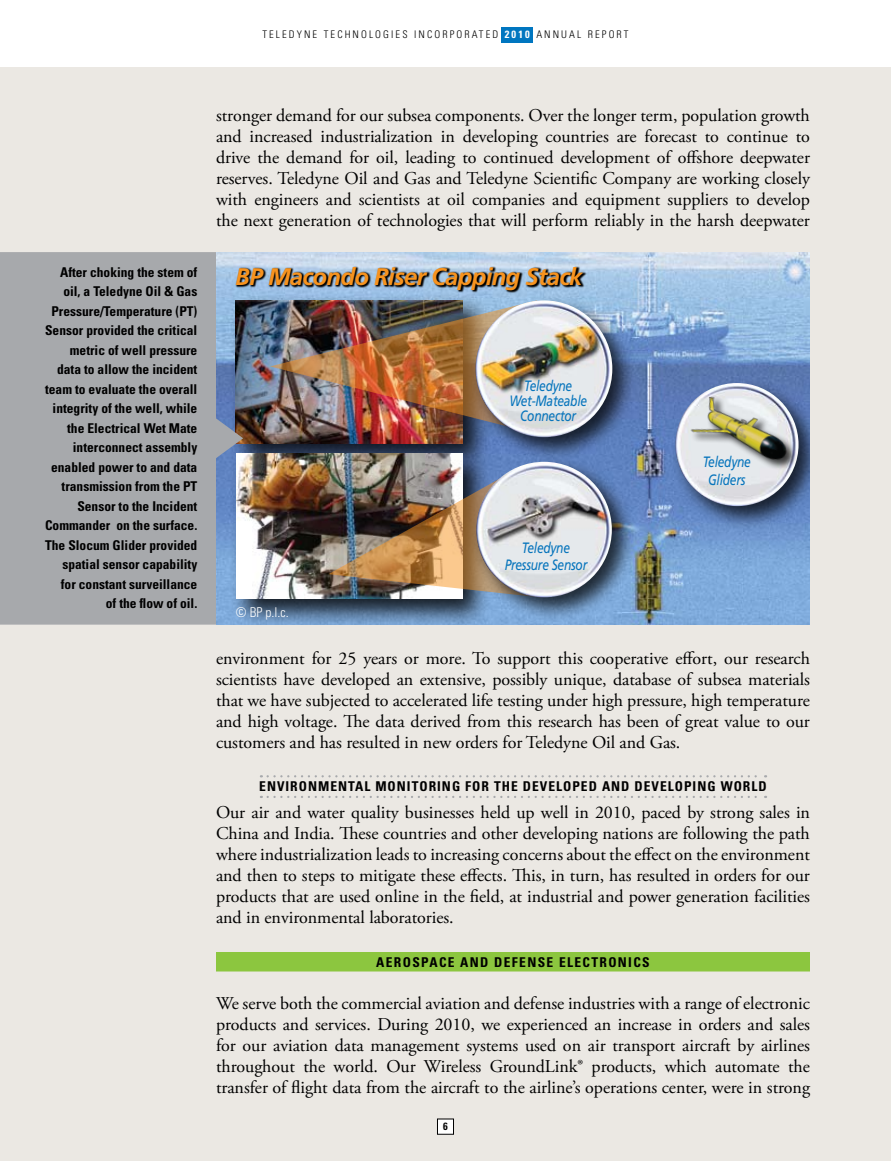
<style>
.page{position:relative;width:891px;height:1161px;background:#fff}
.page>*{position:absolute;margin:0;border:0;box-sizing:border-box;transform-origin:0 0}
.t1{font:italic 700 24px "Frutiger";letter-spacing:-.03em;color:#f7931e}
.t2{font:18px/21px "Adobe Garamond Pro";letter-spacing:-.005em;color:#000;text-align:justify}
.t3{font:italic 15px/15px "Frutiger";letter-spacing:-.02em;color:#0875bc;text-align:center;scale:.8 1}
.t4{font:700 condensed 13.5px/19.5px "Univers";color:#000;text-align:right}
.t5{font:700 condensed 13.5px "Univers";letter-spacing:.075em;color:#000}
.t6{font:700 condensed 13.5px "Univers";letter-spacing:.1em;color:#000}
.t7{font:300 condensed 13.5px "Univers";color:#fff}
.t8{font:300 condensed 10.5px "Univers";letter-spacing:.2em;color:#000}
.t9{font:700 condensed 10.5px "Univers";color:#000}
.s1{font-weight:700;color:#fff}
</style>
<div class="page">
<div style="left:0;top:68px;width:891px;height:1093px;background:#ebe8e3"></div>
<div style="left:437px;top:1119px;width:17px;height:15px;background:#fff"></div>
<div style="left:437px;top:1119px;width:17px;height:15px;border:1px solid #000"></div>
<svg style="left:268px;top:775px;width:498px;height:2px"></svg>
<svg style="left:268px;top:796px;width:498px;height:2px"></svg>
<div style="left:216px;top:952px;width:594px;height:20px;background:#8cc63f"></div>
<img style="left:216px;top:252px;width:594px;height:372px">
<div style="left:228px;top:293px;width:272px;height:188px;background:#000;opacity:.85"></div>
<img style="left:236px;top:339px;width:226px;height:105px">
<div style="left:228px;top:446px;width:270px;height:178px;background:#000;opacity:.85"></div>
<img style="left:236px;top:453px;width:226px;height:146px">
<svg style="left:234px;top:266px;width:398px;height:73px;background:#6e859b"></svg>
<img style="left:328px;top:466px;width:142px;height:131px">
<div style="left:470px;top:456px;width:173px;height:168px;background:#000;opacity:.75"></div>
<img style="left:476px;top:462px;width:136px;height:135px;border-radius:68px">
<img style="left:270px;top:300px;width:199px;height:135px">
<div style="left:669px;top:377px;width:141px;height:160px;background:#000;opacity:.75"></div>
<img style="left:675px;top:383px;width:124px;height:123px;border-radius:62px">
<div style="left:688px;top:393px;width:122px;height:130px;background:#000;opacity:.75"></div>
<img style="left:684px;top:382px;width:108px;height:96px">
<div style="left:469px;top:294px;width:175px;height:175px;background:#000;opacity:.75"></div>
<img style="left:476px;top:300px;width:136px;height:137px;border-radius:68px">
<div style="left:0;top:252px;width:216px;height:373px;background:#a7a9ac"></div>
<svg style="left:216px;top:418px;width:27px;height:40px"></svg>
<div style="left:501px;top:27px;width:32px;height:15px;background:#0076c0"></div>
<p class="t8" style="left:262px;top:28px;width:366px">TELED YNE TECHNO LO GI ES INCO RPO RAT ED <span class="s1">2010</span> ANNUAL R EPO RT</p>
<p class="t4" style="left:45px;top:262px;width:154px">After choking the stem of oil, a Teledyne Oil &amp; Gas<br>Pressure/Temperature (PT)<br>Sensor provided the critical metric of well pressure data to allow the incident team to evaluate the overall integrity of the well, while the Electrical Wet Mate interconnect assembly enabled power to and data transmission from the PT<br>Sensor to the Incident<br>Commander on the surface.<br>The Slocum Glider provided spatial sensor capability for constant surveillance<br>of the flow of oil.</p>
<p class="t2" style="left:216px;top:105px;width:595px">stronger demand for our subsea components. Over the longer term, population growth and increased industrialization in developing countries are forecast to continue to drive the demand for oil, leading to continued development of offshore deepwater reserves. Teledyne Oil and Gas and Teledyne Scientific Company are working closely with engineers and scientists at oil companies and equipment suppliers to develop the next generation of technologies that will perform reliably in the harsh deepwater</p>
<h1 class="t1" style="left:236px;top:262px;width:349px">BP Macondo Riser Capping Stack</h1>
<p class="t7" style="left:236px;top:604px;width:54px">© BP P.L.C.</p>
<p class="t3" style="left:509px;top:378px;width:99px">Teledyne<br>Wet-Mateable<br>Connector</p>
<p class="t3" style="left:505px;top:539px;width:105px;line-height:17px">Teledyne<br>Pressure Sensor</p>
<p class="t3" style="left:703px;top:453px;width:62px;line-height:18px">Teledyne<br>Gliders</p>
<p class="t2" style="left:216px;top:648px;width:596px">environment for 25 years or more. To support this cooperative effort, our research scientists have developed an extensive, possibly unique, database of subsea materials that we have subjected to accelerated life testing under high pressure, high temperature and high voltage. The data derived from this research has been of great value to our customers and has resulted in new orders for Teledyne Oil and Gas.</p>
<p class="t5" style="left:259px;top:778px;width:509px">Environmental Monitoring for the Developed and Developing World</p>
<p class="t2" style="left:216px;top:802px;width:596px">Our air and water quality businesses held up well in 2010, paced by strong sales in China and India. These countries and other developing nations are following the path where industrialization leads to increasing concerns about the effect on the environment and then to steps to mitigate these effects. This, in turn, has resulted in orders for our products that are used online in the field, at industrial and power generation facilities and in environmental laboratories.</p>
<p class="t6" style="left:376px;top:954px;width:153px">AEROSPACE AND DEFENSE</p>
<p class="t4" style="left:559px;top:953px;width:58px">ELECTRONI</p>
<p class="t4" style="left:633px;top:953px;width:17px">CS</p>
<p class="t2" style="left:216px;top:994px;width:596px">We serve both the commercial aviation and defense industries with a range of electronic products and services. During 2010, we experienced an increase in orders and sales for our aviation data management systems used on air transport aircraft by airlines throughout the world. Our Wireless GroundLink® products, which automate the transfer of flight data from the aircraft to the airline’s operations center, were in strong</p>
<p class="t9" style="left:443px;top:1120px;width:6px">6</p>
</div>
